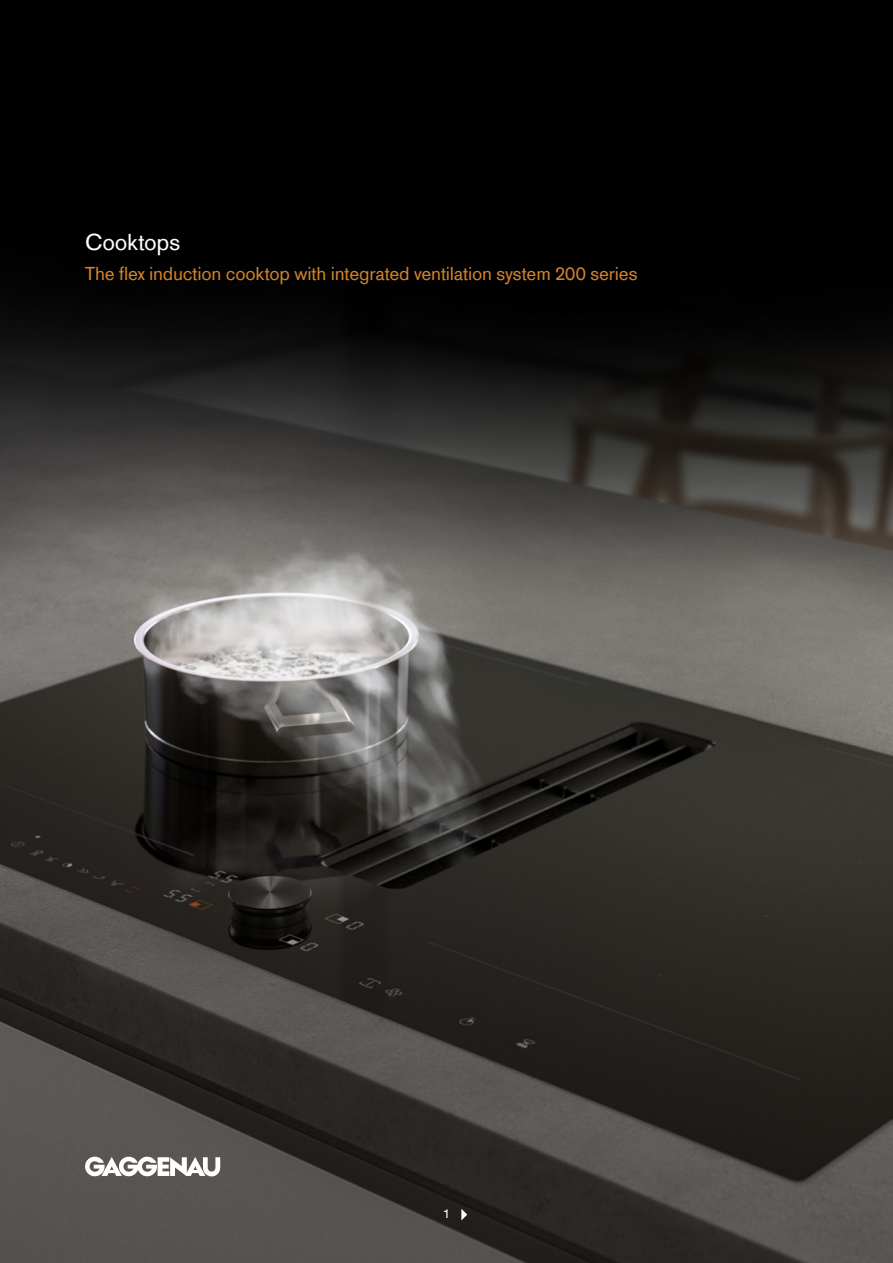
<style>
.page{position:relative;width:893px;height:1263px;background:#fff}
.page>*{position:absolute;margin:0;border:0;box-sizing:border-box;transform-origin:0 0}
.t1{font:24px "Gaggenau";letter-spacing:-.01em;color:#fff}
.t2{font:19.5px "Gaggenau";letter-spacing:-.01em;color:#d38429}
.t3{font:13.5px "Gaggenau";color:#fff}
</style>
<div class="page">
<img style="left:0;top:0;width:893px;height:1263px">
<svg style="left:85px;top:1157px;width:135px;height:19px"></svg>
<svg style="left:461px;top:1209px;width:6px;height:11px"></svg>
<p class="t1" style="left:85px;top:228px;width:97px">Cooktops</p>
<p class="t2" style="left:85px;top:262px;width:554px">The flex induction cooktop with integrated ventilation system 200 series</p>
<p class="t3" style="left:443px;top:1205px;width:9px">1</p>
</div>
